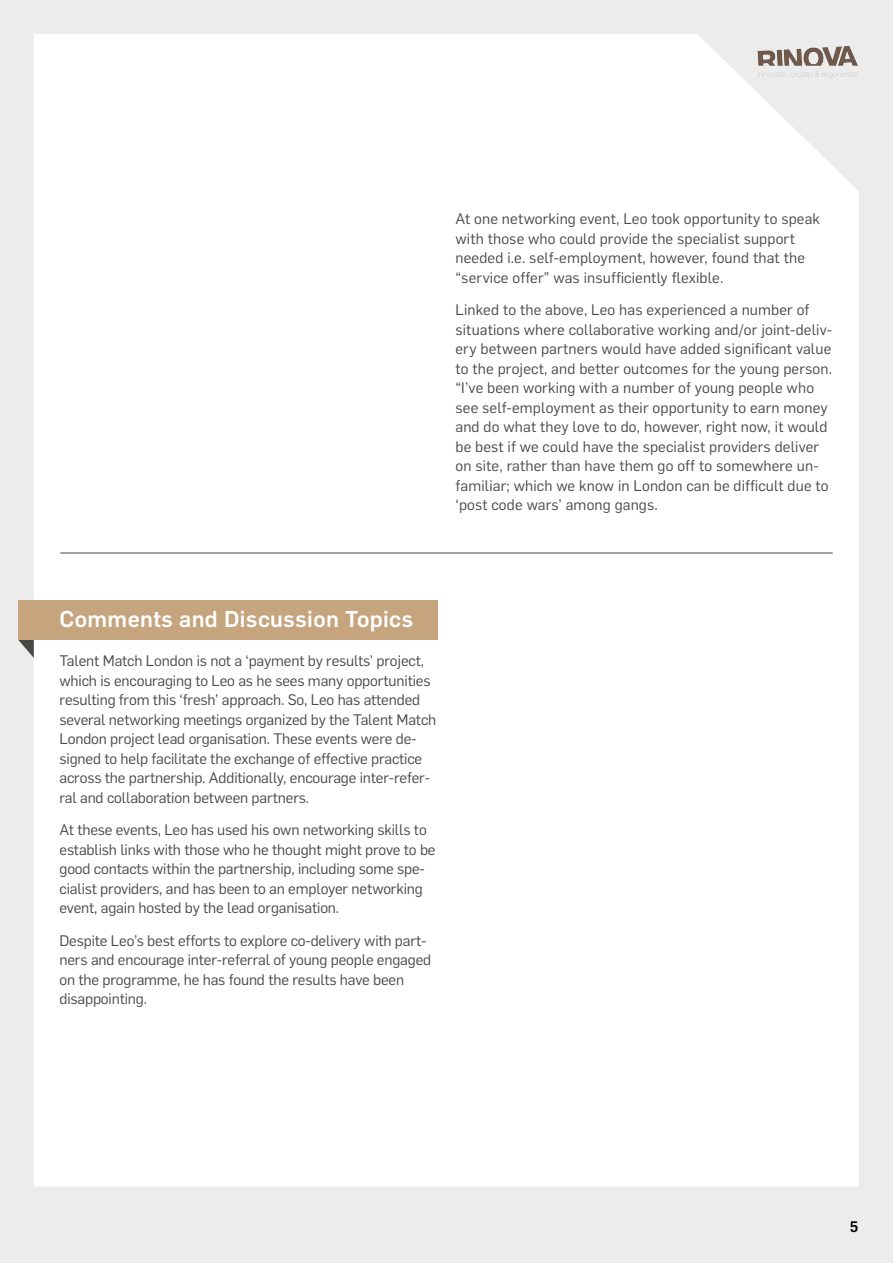
<style>
.page{position:relative;width:893px;height:1263px;background:#ececec}
.page>*{position:absolute;margin:0;border:0;box-sizing:border-box;transform-origin:0 0}
.HEAD{font:500 22.5px "Flama";letter-spacing:.015em;color:#fff}
.Fließtext{font:15px/19.5px "Flama";letter-spacing:-.01em;color:#484847}
.Fließtext-2{font:15px/19.5px "Flama";letter-spacing:.01em;color:#484847}
.t1{font:500 15px "Flama";color:#000}
</style>
<div class="page">
<div style="left:34px;top:34px;width:825px;height:1152px;background:#fff"></div>
<img style="left:750px;top:34px;width:109px;height:57px">
<svg style="left:18px;top:640px;width:16px;height:18px"></svg>
<div style="left:18px;top:600px;width:419px;height:40px;background:#c5a47e"></div>
<hr style="left:60px;top:553px;width:773px;height:1px;background:#484847">
<p class="Fließtext-2" style="left:455px;top:208px;width:366px">At one networking event, Leo took opportunity to speak with those who could provide the specialist support needed i.e. self-employment, however, found that the “service offer” was insufficiently flexible.</p>
<p class="Fließtext-2" style="left:455px;top:299px;width:378px">Linked to the above, Leo has experienced a number of situations where collaborative working and/or joint-deliv&shy;ery between partners would have added significant value to the project, and better outcomes for the young person. “I’ve been working with a number of young people who see self-employment as their opportunity to earn money and do what they love to do, however, right now, it would be best if we could have the specialist providers deliver on site, rather than have them go off to somewhere un&shy;familiar; which we know in London can be difficult due to ‘post code wars’ among gangs.</p>
<p class="HEAD" style="left:60px;top:603px;width:355px">Comments and Discussion Topics</p>
<p class="Fließtext" style="left:60px;top:650px;width:378px">Talent Match London is not a ‘payment by results’ project, which is encouraging to Leo as he sees many opportunities resulting from this ‘fresh’ approach. So, Leo has attended several networking meetings organized by the Talent Match London project lead organisation. These events were de&shy;signed to help facilitate the exchange of effective practice across the partnership. Additionally, encourage inter-refer&shy;ral and collaboration between partners.</p>
<p class="Fließtext" style="left:60px;top:819px;width:377px">At these events, Leo has used his own networking skills to establish links with those who he thought might prove to be good contacts within the partnership, including some spe&shy;cialist providers, and has been to an employer networking event, again hosted by the lead organisation.</p>
<p class="Fließtext" style="left:60px;top:930px;width:373px">Despite Leo’s best efforts to explore co-delivery with part&shy;ners and encourage inter-referral of young people engaged on the programme, he has found the results have been disappointing.</p>
<p class="t1" style="left:850px;top:1216px;width:10px">5</p>
</div>
